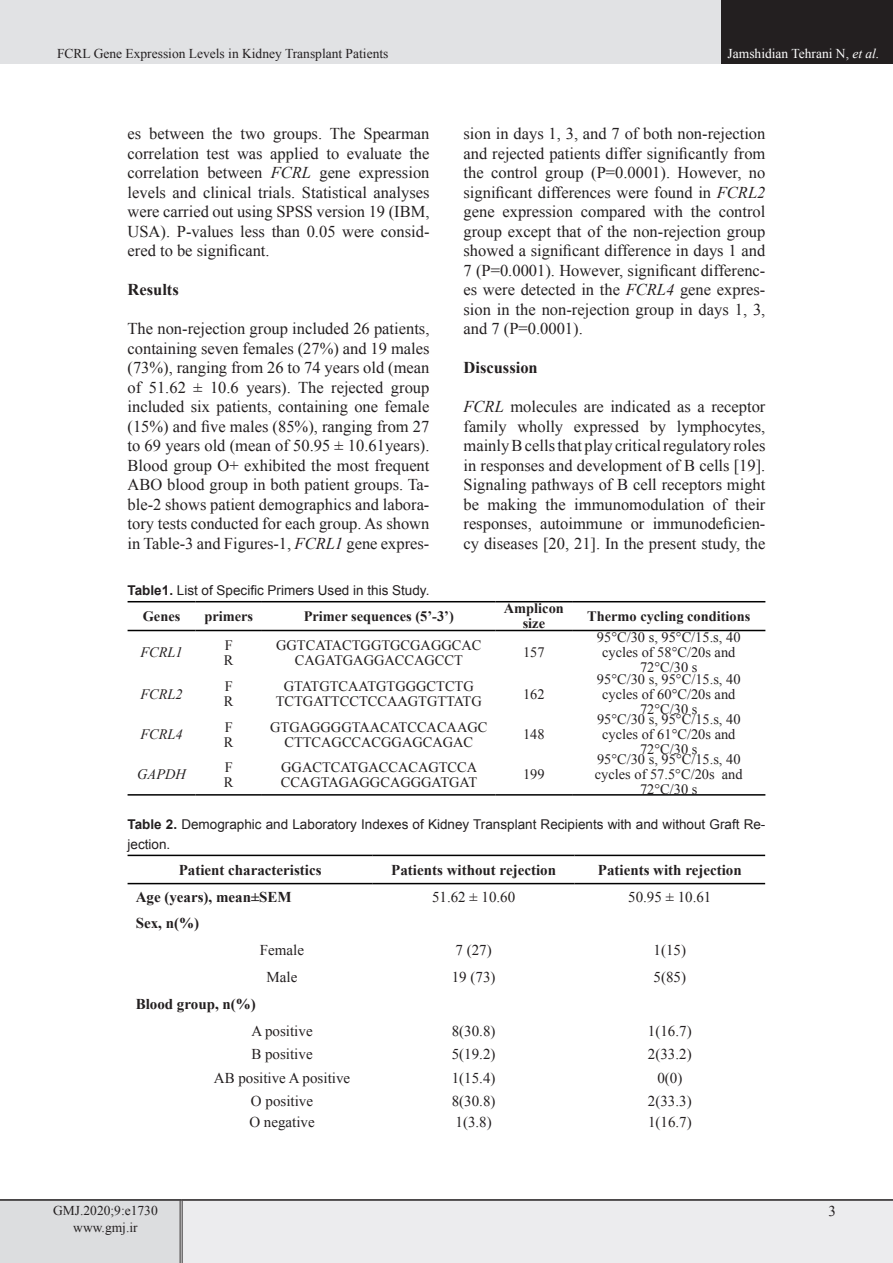
<style>
.page{position:relative;width:893px;height:1263px;background:#fff}
.page>*{position:absolute;margin:0;border:0;box-sizing:border-box;transform-origin:0 0}
.t1{font:16.5px/19.5px "Times New Roman";color:#231f20;text-align:justify}
.t2{font:700 16.5px "Times New Roman";color:#231f20}
.t3{font:15px "Times New Roman";color:#231f20}
.t4{font:700 15px "Times New Roman";color:#231f20}
.t5{font:14.4px/15px "Times New Roman";color:#231f20;text-align:center}
.t6{font:700 14.4px/15px "Times New Roman";color:#231f20;text-align:center}
.t7{font:italic 14.4px "Times New Roman";color:#231f20}
.t8{font:13.5px/19.5px "Arial";color:#231f20}
.t9{font:13.5px/16.2px "Times New Roman";color:#231f20;text-align:center}
.t10{font:13.5px "Times New Roman";color:#fff}
.s1{font-style:italic}
.s2{font-weight:700}
</style>
<div class="page">
<div style="left:0;top:0;width:722px;height:64px;background:#e1e2e4"></div>
<div style="left:722px;top:0;width:171px;height:64px;background:#231f20"></div>
<div style="left:0;top:1200px;width:181px;height:63px;background:#dcdddf"></div>
<div style="left:181px;top:1200px;width:712px;height:63px;background:#ececee"></div>
<hr style="left:180px;top:1201px;width:3px;height:62px;background:#fff">
<hr style="left:180px;top:1201px;width:1px;height:62px;background:#231f20">
<hr style="left:182px;top:1201px;width:1px;height:62px;background:#231f20">
<hr style="left:0;top:1199px;width:181px;height:2px;background:#231f20">
<hr style="left:181px;top:1199px;width:712px;height:2px;background:#231f20">
<hr style="left:128px;top:794px;width:68px;height:2px;background:#000">
<hr style="left:196px;top:794px;width:66px;height:2px;background:#000">
<hr style="left:262px;top:794px;width:234px;height:2px;background:#000">
<hr style="left:496px;top:794px;width:76px;height:2px;background:#000">
<hr style="left:572px;top:794px;width:193px;height:2px;background:#000">
<hr style="left:128px;top:601px;width:68px;height:1px;background:#000">
<hr style="left:196px;top:601px;width:66px;height:1px;background:#000">
<hr style="left:262px;top:601px;width:234px;height:1px;background:#000">
<hr style="left:496px;top:601px;width:76px;height:1px;background:#000">
<hr style="left:572px;top:601px;width:193px;height:1px;background:#000">
<hr style="left:128px;top:630px;width:68px;height:1px;background:#000">
<hr style="left:196px;top:630px;width:66px;height:1px;background:#000">
<hr style="left:262px;top:630px;width:234px;height:1px;background:#000">
<hr style="left:496px;top:630px;width:76px;height:1px;background:#000">
<hr style="left:572px;top:630px;width:193px;height:1px;background:#000">
<hr style="left:128px;top:855px;width:245px;height:1px;background:#000">
<hr style="left:373px;top:855px;width:201px;height:1px;background:#000">
<hr style="left:574px;top:855px;width:191px;height:1px;background:#000">
<hr style="left:128px;top:883px;width:245px;height:1px;background:#000">
<hr style="left:373px;top:883px;width:201px;height:1px;background:#000">
<hr style="left:574px;top:883px;width:191px;height:1px;background:#000">
<p class="t9" style="left:57px;top:45px;width:333px">FCRL Gene Expression Levels in Kidney Transplant Patients</p>
<p class="t10" style="left:728px;top:44px;width:153px">Jamshidian Tehrani N, <span class="s1">et al.</span></p>
<p class="t1" style="left:128px;top:123px;width:303px">es between the two groups. The Spearman correlation test was applied to evaluate the correlation between <span class="s1">FCRL</span> gene expression levels and clinical trials. Statistical analyses were carried out using SPSS version 19 (IBM, USA). P-values less than 0.05 were consid&shy;ered to be significant.</p>
<p class="t2" style="left:128px;top:278px;width:53px">Results</p>
<p class="t1" style="left:128px;top:318px;width:303px">The non-rejection group included 26 patients, containing seven females (27%) and 19 males (73%), ranging from 26 to 74 years old (mean of 51.62 ± 10.6 years). The rejected group included six patients, containing one female (15%) and five males (85%), ranging from 27 to 69 years old (mean of 50.95 ± 10.61years).<br>Blood group O+ exhibited the most frequent ABO blood group in both patient groups. Ta&shy;ble-2 shows patient demographics and labora&shy;tory tests conducted for each group. As shown in Table-3 and Figures-1, <span class="s1">FCRL1</span> gene expres-</p>
<p class="t1" style="left:463px;top:123px;width:303px">sion in days 1, 3, and 7 of both non-rejection and rejected patients differ significantly from the control group (P=0.0001). However, no significant differences were found in <span class="s1">FCRL2 </span>gene expression compared with the control group except that of the non-rejection group showed a significant difference in days 1 and 7 (P=0.0001). However, significant differenc&shy;es were detected in the <span class="s1">FCRL4</span> gene expres&shy;sion in the non-rejection group in days 1, 3, and 7 (P=0.0001).</p>
<p class="t2" style="left:463px;top:356px;width:76px">Discussion</p>
<p class="t1" style="left:463px;top:396px;width:303px"><span class="s1">FCRL</span> molecules are indicated as a receptor family wholly expressed by lymphocytes, mainly B cells that play critical regulatory roles in responses and development of B cells [19].<br>Signaling pathways of B cell receptors might be making the immunomodulation of their responses, autoimmune or immunodeficien&shy;cy diseases [20, 21]. In the present study, the</p>
<p class="t8" style="left:128px;top:580px;width:303px"><span class="s2">Table1.</span> List of Specific Primers Used in this Study.</p>
<p class="t6" style="left:143px;top:608px;width:39px">Genes</p>
<p class="t6" style="left:204px;top:608px;width:50px">primers</p>
<p class="t6" style="left:304px;top:608px;width:152px">Primer sequences (5’-3’)</p>
<p class="t6" style="left:504px;top:601px;width:62px">Amplicon size</p>
<p class="t6" style="left:587px;top:608px;width:165px">Thermo cycling conditions</p>
<p class="t7" style="left:140px;top:642px;width:44px">FCRL1</p>
<p class="t5" style="left:224px;top:637px;width:11px;text-align:left">F<br>R</p>
<p class="t5" style="left:276px;top:637px;width:207px">GGTCATACTGGTGCGAGGCAC<br>CAGATGAGGACCAGCCT</p>
<p class="t5" style="left:523px;top:644px;width:23px">157</p>
<p class="t5" style="left:597px;top:629px;width:145px">95°C/30 s, 95°C/15.s, 40 cycles of 58°C/20s and<br>72°C/30 s</p>
<p class="t5" style="left:597px;top:671px;width:145px">95°C/30 s, 95°C/15.s, 40 cycles of 60°C/20s and<br>72°C/30 s</p>
<p class="t7" style="left:140px;top:684px;width:44px">FCRL2</p>
<p class="t5" style="left:224px;top:678px;width:11px;text-align:left">F<br>R</p>
<p class="t5" style="left:276px;top:678px;width:208px">GTATGTCAATGTGGGCTCTG<br>TCTGATTCCTCCAAGTGTTATG</p>
<p class="t5" style="left:523px;top:686px;width:23px">162</p>
<p class="t5" style="left:597px;top:711px;width:145px">95°C/30 s, 95°C/15.s, 40 cycles of 61°C/20s and<br>72°C/30 s</p>
<p class="t7" style="left:140px;top:724px;width:44px">FCRL4</p>
<p class="t5" style="left:224px;top:719px;width:11px;text-align:left">F<br>R</p>
<p class="t5" style="left:270px;top:719px;width:219px">GTGAGGGGTAACATCCACAAGC<br>CTTCAGCCACGGAGCAGAC</p>
<p class="t5" style="left:523px;top:726px;width:23px">148</p>
<p class="t5" style="left:595px;top:751px;width:149px">95°C/30 s, 95°C/15.s, 40 cycles of 57.5°C/20s and<br>72°C/30 s</p>
<p class="t8" style="left:128px;top:814px;width:639px"><span class="s2">Table 2.</span> Demographic and Laboratory Indexes of Kidney Transplant Recipients with and without Graft Re&shy;jection.</p>
<p class="t4" style="left:179px;top:859px;width:144px">Patient characteristics</p>
<p class="t4" style="left:391px;top:859px;width:166px">Patients without rejection</p>
<p class="t4" style="left:598px;top:859px;width:145px">Patients with rejection</p>
<p class="t4" style="left:136px;top:886px;width:158px">Age (years), mean±SEM</p>
<p class="t3" style="left:432px;top:886px;width:85px">51.62 ± 10.60</p>
<p class="t3" style="left:628px;top:886px;width:85px">50.95 ± 10.61</p>
<p class="t4" style="left:136px;top:912px;width:65px">Sex, n(%)</p>
<p class="t3" style="left:260px;top:939px;width:46px">Female</p>
<p class="t3" style="left:456px;top:939px;width:38px">7 (27)</p>
<p class="t3" style="left:654px;top:939px;width:34px">1(15)</p>
<p class="t3" style="left:267px;top:966px;width:32px">Male</p>
<p class="t3" style="left:452px;top:966px;width:45px">19 (73)</p>
<p class="t3" style="left:654px;top:966px;width:34px">5(85)</p>
<p class="t4" style="left:136px;top:993px;width:122px">Blood group, n(%)</p>
<p class="t3" style="left:251px;top:1020px;width:63px">A positive</p>
<p class="t3" style="left:452px;top:1020px;width:45px">8(30.8)</p>
<p class="t3" style="left:648px;top:1020px;width:45px">1(16.7)</p>
<p class="t3" style="left:251px;top:1044px;width:63px">B positive</p>
<p class="t3" style="left:452px;top:1044px;width:45px">5(19.2)</p>
<p class="t3" style="left:648px;top:1044px;width:45px">2(33.2)</p>
<p class="t3" style="left:214px;top:1067px;width:138px">AB positive A positive</p>
<p class="t3" style="left:452px;top:1067px;width:45px">1(15.4)</p>
<p class="t3" style="left:657px;top:1067px;width:26px">0(0)</p>
<p class="t3" style="left:251px;top:1091px;width:64px">O positive</p>
<p class="t3" style="left:452px;top:1091px;width:45px">8(30.8)</p>
<p class="t3" style="left:648px;top:1091px;width:45px">2(33.3)</p>
<p class="t3" style="left:249px;top:1111px;width:67px">O negative</p>
<p class="t3" style="left:456px;top:1111px;width:38px">1(3.8)</p>
<p class="t3" style="left:648px;top:1111px;width:45px">1(16.7)</p>
<p class="t7" style="left:137px;top:764px;width:50px">GAPDH</p>
<p class="t5" style="left:224px;top:759px;width:11px;text-align:left">F<br>R</p>
<p class="t5" style="left:281px;top:759px;width:198px;text-align:left">GGACTCATGACCACAGTCCA<br>CCAGTAGAGGCAGGGATGAT</p>
<p class="t5" style="left:523px;top:766px;width:23px">199</p>
<p class="t9" style="left:53px;top:1202px;width:106px">GMJ.2020;9:e1730 www.gmj.ir</p>
<p class="t3" style="left:828px;top:1201px;width:9px">3</p>
</div>
